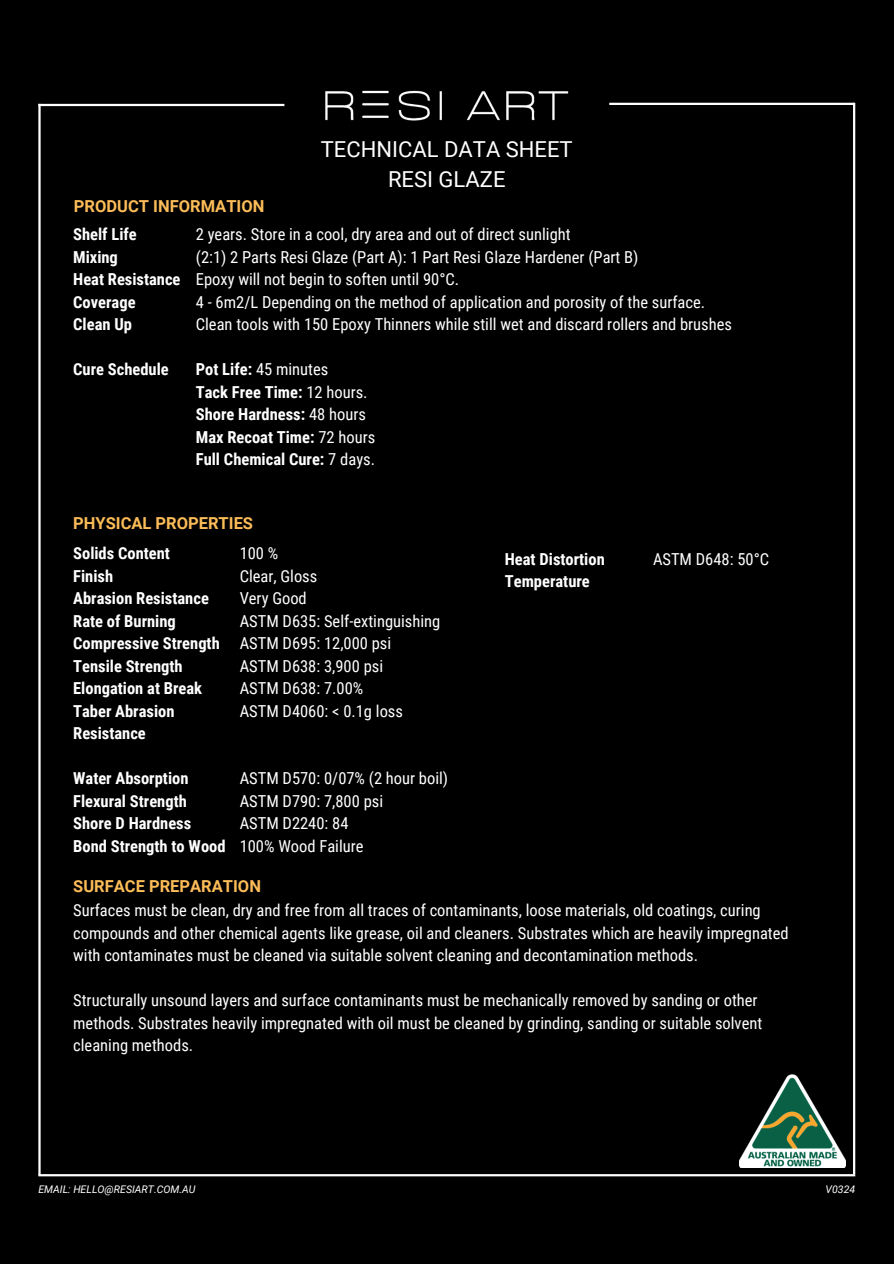
<style>
.page{position:relative;width:894px;height:1264px;background:#fff}
.page>*{position:absolute;margin:0;border:0;box-sizing:border-box;transform-origin:0 0}
.t1{font:22.05px/30.3px "Roboto";color:#fff;text-align:center}
.t2{font:16.5px/22.5px "Roboto Condensed";color:#fff}
.t3{font:700 16.5px/22.5px "Roboto Condensed";color:#fff}
.t4{font:700 16.5px "Roboto";color:#fcbc58}
.t5{font:italic 10.5px "Roboto";color:#fff}
.s1{font-weight:400}
</style>
<div class="page">
<div style="left:0;top:0;width:893px;height:1263px;background:#000"></div>
<img style="left:325px;top:90px;width:244px;height:31px">
<hr style="left:38px;top:104px;width:246px;height:2px;background:#fff">
<hr style="left:609px;top:103px;width:244px;height:2px;background:#fff">
<hr style="left:852px;top:103px;width:3px;height:1071px;background:#fff">
<hr style="left:38px;top:1174px;width:817px;height:2px;background:#fff">
<hr style="left:38px;top:104px;width:3px;height:1071px;background:#fff">
<img style="left:739px;top:1074px;width:106px;height:93px">
<p class="t4" style="left:74px;top:195px;width:192px">PRODUCT INFORMATION</p>
<h1 class="t1" style="left:321px;top:133px;width:253px">TECHNICAL DATA SHEET<br>RESI GLAZE</h1>
<p class="t3" style="left:73px;top:222px;width:109px">Shelf Life<br>Mixing<br>Heat Resistance<br>Coverage<br>Clean Up</p>
<p class="t3" style="left:73px;top:357px;width:97px">Cure Schedule</p>
<p class="t2" style="left:196px;top:222px;width:537px">2 years. Store in a cool, dry area and out of direct sunlight<br>(2:1) 2 Parts Resi Glaze (Part A): 1 Part Resi Glaze Hardener (Part B)<br>Epoxy will not begin to soften until 90°C.<br>4 - 6m2/L Depending on the method of application and porosity of the surface.<br>Clean tools with 150 Epoxy Thinners while still wet and discard rollers and brushes</p>
<p class="t3" style="left:196px;top:357px;width:181px">Pot Life: <span class="s1">45 minutes<br></span>Tack Free Time: <span class="s1">12 hours.<br></span>Shore Hardness: <span class="s1">48 hours<br></span>Max Recoat Time: <span class="s1">72 hours<br></span>Full Chemical Cure: <span class="s1">7 days.</span></p>
<p class="t4" style="left:73px;top:511px;width:181px">PHYSICAL PROPERTIES</p>
<p class="t3" style="left:73px;top:541px;width:148px">Solids Content<br>Finish<br>Abrasion Resistance<br>Rate of Burning<br>Compressive Strength<br>Tensile Strength<br>Elongation at Break<br>Taber Abrasion<br>Resistance</p>
<p class="t3" style="left:73px;top:766px;width:154px">Water Absorption<br>Flexural Strength<br>Shore D Hardness<br>Bond Strength to Wood</p>
<p class="t2" style="left:239px;top:541px;width:202px">100 %<br>Clear, Gloss<br>Very Good<br>ASTM D635: Self-extinguishing<br>ASTM D695: 12,000 psi<br>ASTM D638: 3,900 psi<br>ASTM D638: 7.00%<br>ASTM D4060: &lt; 0.1g loss</p>
<p class="t2" style="left:239px;top:766px;width:210px">ASTM D570: 0/07% (2 hour boil)<br>ASTM D790: 7,800 psi<br>ASTM D2240: 84<br>100% Wood Failure</p>
<p class="t3" style="left:504px;top:547px;width:101px">Heat Distortion<br>Temperature</p>
<p class="t2" style="left:652px;top:547px;width:118px">ASTM D648: 50°C</p>
<p class="t4" style="left:73px;top:875px;width:189px">SURFACE PREPARATION</p>
<p class="t2" style="left:73px;top:898px;width:716px">Surfaces must be clean, dry and free from all traces of contaminants, loose materials, old coatings, curing compounds and other chemical agents like grease, oil and cleaners. Substrates which are heavily impregnated with contaminates must be cleaned via suitable solvent cleaning and decontamination methods.</p>
<p class="t2" style="left:73px;top:988px;width:690px">Structurally unsound layers and surface contaminants must be mechanically removed by sanding or other methods. Substrates heavily impregnated with oil must be cleaned by grinding, sanding or suitable solvent cleaning methods.</p>
<p class="t5" style="left:38px;top:1181px;width:159px">EMAIL: HELLO@RESIART.COM.AU</p>
<p class="t5" style="left:825px;top:1181px;width:31px">V0324</p>
</div>
